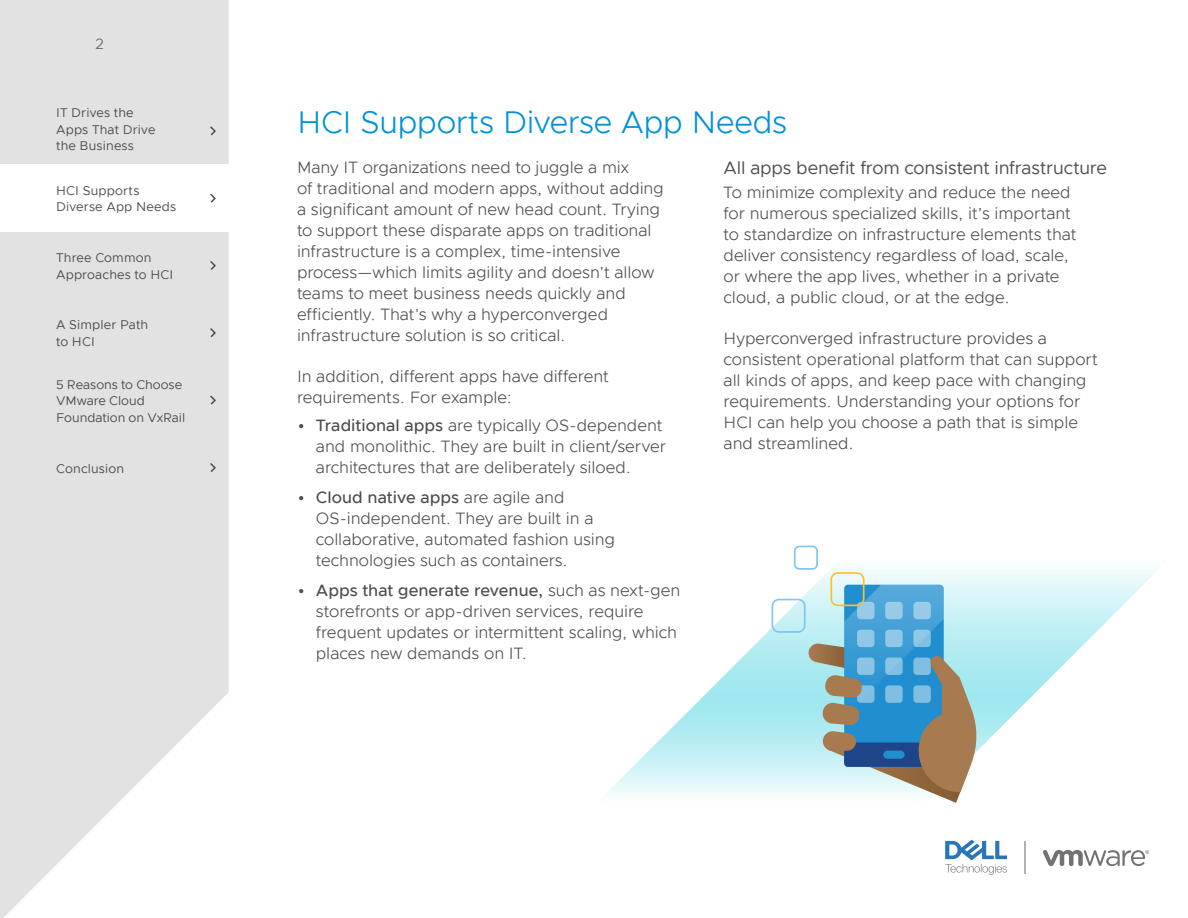
<style>
.page{position:relative;width:1188px;height:918px;background:#fff}
.page>*{position:absolute;margin:0;border:0;box-sizing:border-box;transform-origin:0 0}
.eBook_MAIN_HEADLINE{font:300 31.5px "Metropolis";letter-spacing:-.01em;color:#0091da}
.eBook_SUBHEAD-1-85BL{font:18px "Metropolis";letter-spacing:-.01em;color:#4d4d4f}
.eBook_BODY_TEXT{font:300 16.5px/21px "Metropolis";letter-spacing:-.005em;color:#4d4d4f}
.t1{font:15px "Metropolis";color:#717074}
.eBOOK_MENU_STYLE{font:12.75px/16.5px "Metropolis";letter-spacing:.01em;color:#4d4d4f}
.s1{font-weight:500}
</style>
<div class="page">
<svg style="left:0;top:0;width:229px;height:918px;background:#e6e6e6"></svg>
<svg style="left:605px;top:545px;width:555px;height:251px"></svg>
<div style="left:772px;top:599px;width:34px;height:34px;border:2px solid #81c6ed;border-radius:7px"></div>
<div style="left:794px;top:546px;width:24px;height:24px;border:2px solid #81c6ed;border-radius:5px"></div>
<svg style="left:808px;top:585px;width:170px;height:218px;background:#88b0bf"></svg>
<div style="left:830px;top:572px;width:35px;height:34px;border:2px solid #f8c22c;border-radius:7px"></div>
<hr style="left:1024px;top:841px;width:2px;height:33px;background:#aeb3b6">
<svg style="left:1043px;top:850px;width:106px;height:16px"></svg>
<svg style="left:945px;top:840px;width:62px;height:35px"></svg>
<svg style="left:208px;top:259px;width:9px;height:13px"></svg>
<svg style="left:208px;top:326px;width:9px;height:13px"></svg>
<svg style="left:208px;top:461px;width:9px;height:13px"></svg>
<svg style="left:208px;top:125px;width:9px;height:12px"></svg>
<svg style="left:208px;top:394px;width:9px;height:12px"></svg>
<div style="left:0;top:164px;width:229px;height:67px;background:#fff"></div>
<svg style="left:210px;top:193px;width:6px;height:10px"></svg>
<p class="t1" style="left:95px;top:35px;width:10px">2</p>
<p class="eBOOK_MENU_STYLE" style="left:56px;top:105px;width:101px">IT Drives the<br>Apps That Drive the Business</p>
<p class="eBOOK_MENU_STYLE" style="left:56px;top:182px;width:122px">HCI Supports<br>Diverse App Needs</p>
<p class="eBOOK_MENU_STYLE" style="left:56px;top:250px;width:119px">Three Common<br>Approaches to HCI</p>
<p class="eBOOK_MENU_STYLE" style="left:56px;top:317px;width:94px">A Simpler Path to HCI</p>
<p class="eBOOK_MENU_STYLE" style="left:56px;top:376px;width:131px">5 Reasons to Choose<br>VMware Cloud<br>Foundation on VxRail</p>
<p class="eBOOK_MENU_STYLE" style="left:56px;top:460px;width:69px">Conclusion</p>
<p class="eBook_MAIN_HEADLINE" style="left:297px;top:103px;width:492px">HCI Supports Diverse App Needs</p>
<p class="eBook_BODY_TEXT" style="left:297px;top:157px;width:368px">Many IT organizations need to juggle a mix<br>of traditional and modern apps, without adding a significant amount of new head count. Trying to support these disparate apps on traditional infrastructure is a complex, time-intensive process—which limits agility and doesn’t allow teams to meet business needs quickly and efficiently. That’s why a hyperconverged infrastructure solution is so critical.</p>
<p class="eBook_BODY_TEXT" style="left:297px;top:366px;width:313px">In addition, different apps have different requirements. For example:</p>
<p class="eBook_BODY_TEXT" style="left:316px;top:415px;width:352px;text-indent:-18px"><span class="s1">• Traditional apps</span> are typically OS-dependent and monolithic. They are built in client/server architectures that are deliberately siloed.</p>
<p class="eBook_BODY_TEXT" style="left:316px;top:487px;width:301px;text-indent:-18px"><span class="s1">• Cloud native apps</span> are agile and OS-independent. They are built in a collaborative, automated fashion using technologies such as containers.</p>
<p class="eBook_BODY_TEXT" style="left:316px;top:580px;width:366px;text-indent:-18px"><span class="s1">• Apps that generate revenue,</span> such as next-gen storefronts or app-driven services, require frequent updates or intermittent scaling, which places new demands on IT.</p>
<p class="eBook_SUBHEAD-1-85BL" style="left:724px;top:157px;width:385px">All apps benefit from consistent infrastructure</p>
<p class="eBook_BODY_TEXT" style="left:724px;top:181px;width:354px">To minimize complexity and reduce the need for numerous specialized skills, it’s important to standardize on infrastructure elements that deliver consistency regardless of load, scale, or where the app lives, whether in a private cloud, a public cloud, or at the edge.</p>
<p class="eBook_BODY_TEXT" style="left:724px;top:328px;width:376px">Hyperconverged infrastructure provides a consistent operational platform that can support all kinds of apps, and keep pace with changing requirements. Understanding your options for HCI can help you choose a path that is simple and streamlined.</p>
</div>
